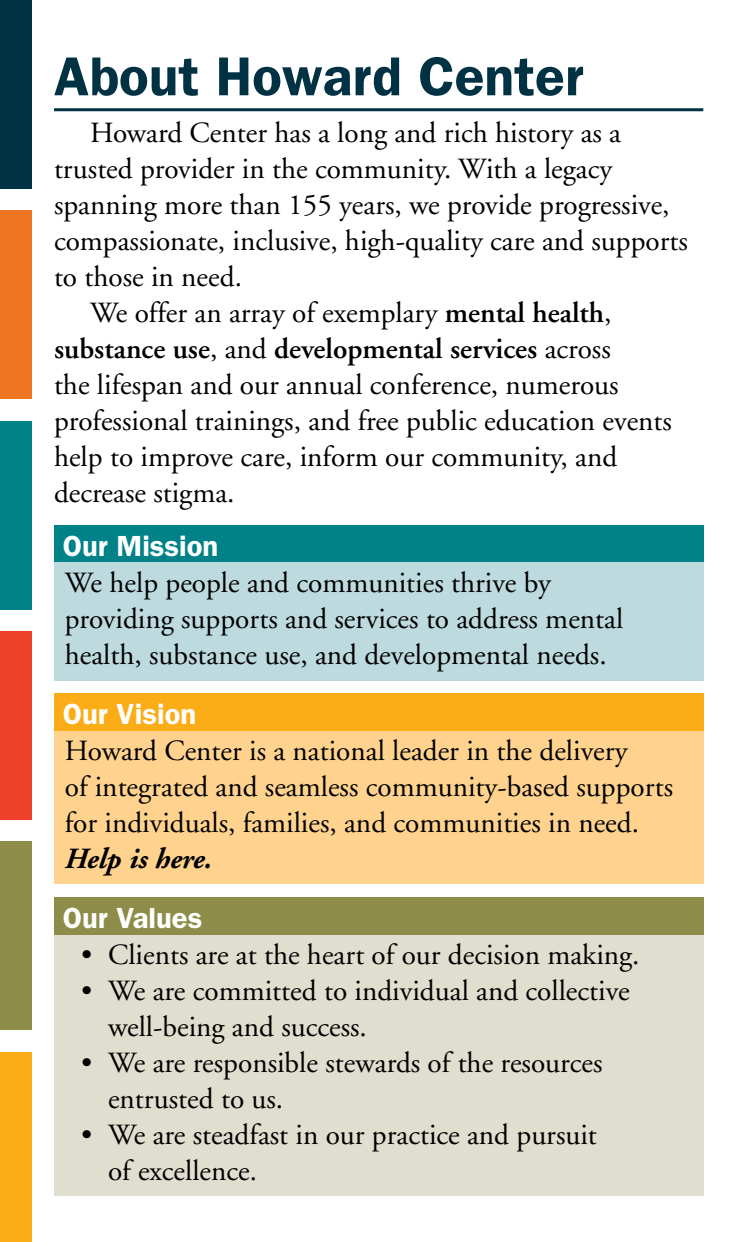
<style>
.page{position:relative;width:756px;height:1242px;background:#fff}
.page>*{position:absolute;margin:0;border:0;box-sizing:border-box;transform-origin:0 0}
.t1{font:600 54.9px "Franklin Gothic";color:#003243}
.t2{font:29.4px/36px "Adobe Garamond";color:#000}
.t3{font:600 29.4px "Adobe Garamond";color:#000}
.t4{font:600 29.4px "ITC Franklin Gothic Std";color:#fff}
.t5{font:italic 700 29.4px "Adobe Garamond";color:#000}
.s1{font-weight:600}
.s2{font-weight:400}
</style>
<div class="page">
<hr style="left:54px;top:108px;width:649px;height:3px;background:#003243">
<div style="left:54px;top:525px;width:649px;height:40px;background:#008288"></div>
<div style="left:54px;top:562px;width:649px;height:119px;background:#bddbde"></div>
<div style="left:54px;top:693px;width:649px;height:40px;background:#fbad18"></div>
<div style="left:54px;top:731px;width:649px;height:153px;background:#ffd38e"></div>
<div style="left:54px;top:897px;width:649px;height:40px;background:#8d8d49"></div>
<div style="left:54px;top:935px;width:649px;height:45px;background:#e0dece"></div>
<div style="left:54px;top:971px;width:649px;height:81px;background:#e0dece"></div>
<div style="left:54px;top:1043px;width:649px;height:81px;background:#e0dece"></div>
<div style="left:54px;top:1115px;width:649px;height:81px;background:#e0dece"></div>
<div style="left:0;top:842px;width:32px;height:188px;background:#8d8d49"></div>
<div style="left:0;top:1052px;width:32px;height:190px;background:#fbad18"></div>
<div style="left:0;top:210px;width:32px;height:189px;background:#ee7622"></div>
<div style="left:0;top:421px;width:32px;height:188px;background:#008288"></div>
<div style="left:0;top:631px;width:32px;height:189px;background:#ef4129"></div>
<div style="left:0;top:0;width:32px;height:188px;background:#003243"></div>
<h1 class="t1" style="left:54px;top:44px;width:531px">About Howard Center</h1>
<p class="t2" style="left:90px;top:116px;width:533px">Howard Center has a long and rich history as a</p>
<p class="t2" style="left:54px;top:152px;width:560px">trusted provider in the community. With a legacy</p>
<p class="t2" style="left:54px;top:188px;width:617px">spanning more than 155 years, we provide progressive,</p>
<p class="t2" style="left:54px;top:224px;width:636px">compassionate, inclusive, high-quality care and supports</p>
<p class="t2" style="left:54px;top:260px;width:190px">to those in need.</p>
<p class="t2" style="left:90px;top:296px;width:523px">We offer an array of exemplary <span class="s1">mental health</span>,</p>
<p class="t3" style="left:54px;top:333px;width:558px">substance use<span class="s2">, and</span> developmental services <span class="s2">across</span></p>
<p class="t2" style="left:54px;top:368px;width:566px">the lifespan and our annual conference, numerous</p>
<p class="t2" style="left:54px;top:404px;width:620px">professional trainings, and free public education events</p>
<p class="t2" style="left:54px;top:440px;width:565px">help to improve care, inform our community, and</p>
<p class="t2" style="left:54px;top:476px;width:182px">decrease stigma.</p>
<p class="t4" style="left:63px;top:529px;width:157px">Our Mission</p>
<p class="t2" style="left:65px;top:566px;width:560px">We help people and communities thrive by providing supports and services to address mental health, substance use, and developmental needs.</p>
<p class="t4" style="left:63px;top:697px;width:135px">Our Vision</p>
<p class="t2" style="left:65px;top:734px;width:610px">Howard Center is a national leader in the delivery<br>of integrated and seamless community-based supports for individuals, families, and communities in need.</p>
<p class="t5" style="left:65px;top:843px;width:149px">Help is here.</p>
<p class="t4" style="left:63px;top:901px;width:141px">Our Values</p>
<p class="t2" style="left:81px;top:938px;width:560px">• Clients are at the heart of our decision making.</p>
<p class="t2" style="left:108px;top:974px;width:523px;text-indent:-27px">• We are committed to individual and collective well-being and success.</p>
<p class="t2" style="left:108px;top:1046px;width:496px;text-indent:-27px">• We are responsible stewards of the resources entrusted to us.</p>
<p class="t2" style="left:108px;top:1118px;width:490px;text-indent:-27px">• We are steadfast in our practice and pursuit of excellence.</p>
</div>
